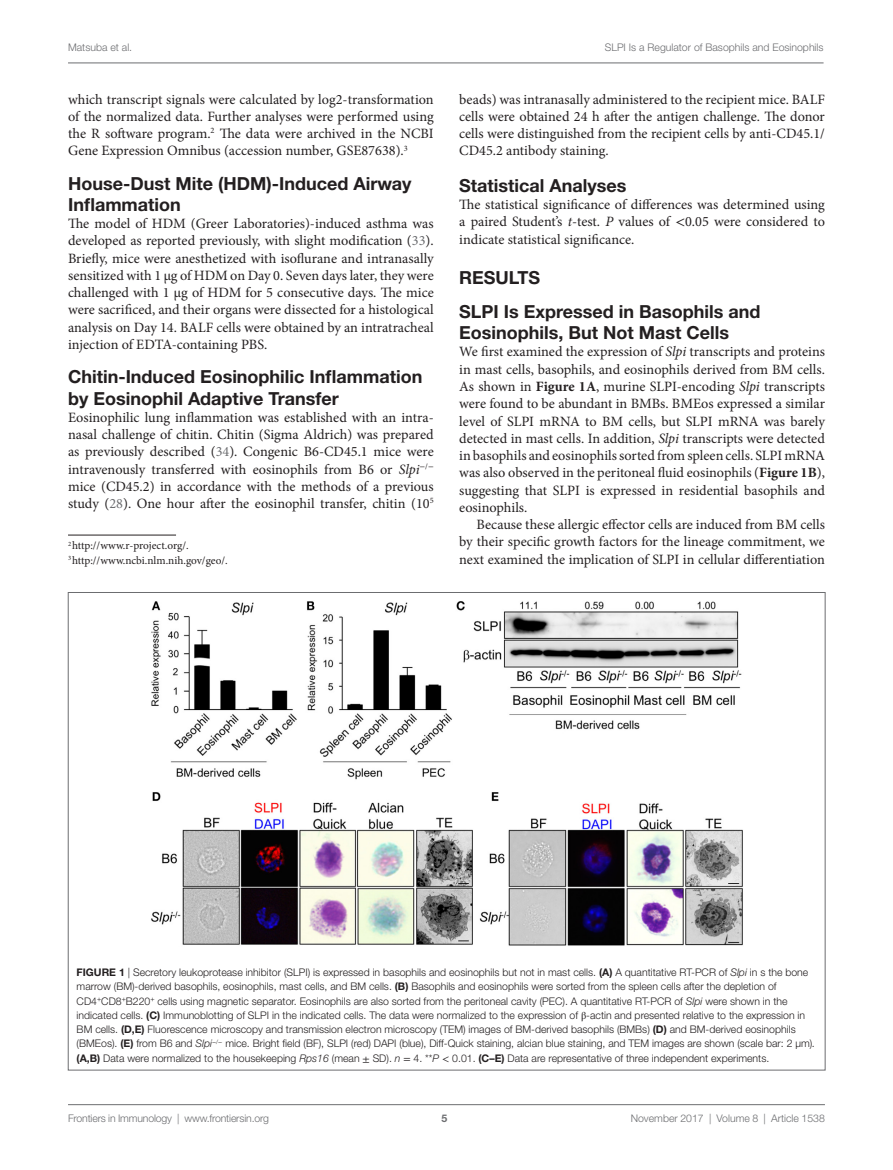
<style>
.page{position:relative;width:893px;height:1170px;background:#fff}
.page>*{position:absolute;margin:0;border:0;box-sizing:border-box;transform-origin:0 0}
.t1{font:700 18px/21px "Helvetica Neue LT Std";color:#231f20}
.t2{font:14.25px/17.2px "Minion Pro";color:#231f20;text-align:justify}
.t3{font:11.25px/14.2px "Minion Pro";letter-spacing:-.01em;color:#231f20}
.t4{font:300 10.5px/14.2px "Helvetica Neue LT Std";color:#231f20}
.t5{font:300 10.5px "Helvetica Neue LT Std";color:#6c6d70}
.t6{font:700 10.5px "Helvetica Neue LT Std";color:#6c6d70}
.s1{color:#6c6d70}
.s2{font-style:italic}
.s3{font-family:"STIX General"}
.s4{font-weight:700}
.s5{font-family:"STIX General";font-weight:400}
</style>
<div class="page">
<img style="left:151px;top:601px;width:592px;height:345px">
<hr style="left:68px;top:1104px;width:757px;height:1px;background:#6c6d70">
<hr style="left:68px;top:63px;width:755px;height:1px;background:#6c6d70">
<hr style="left:68px;top:534px;width:108px;height:1px;background:#231f20">
<p class="t5" style="left:68px;top:41px;width:66px">Matsuba et al.</p>
<p class="t5" style="left:605px;top:41px;width:220px">SLPI Is a Regulator of Basophils and Eosinophils</p>
<p class="t2" style="left:68px;top:90px;width:367px">which transcript signals were calculated by log2-transformation of the normalized data. Further analyses were performed using the R software program.<sup>2</sup> The data were archived in the NCBI Gene Expression Omnibus (accession number, GSE87638).<sup>3</sup></p>
<p class="t1" style="left:68px;top:172px;width:345px">House-Dust Mite (HDM)-Induced Airway<br>Inflammation</p>
<p class="t2" style="left:68px;top:215px;width:367px">The model of HDM (Greer Laboratories)-induced asthma was developed as reported previously, with slight modification (<span class="s1">33</span>).<br>Briefly, mice were anesthetized with isoflurane and intranasally sensitized with 1 µg of HDM on Day 0. Seven days later, they were challenged with 1 µg of HDM for 5 consecutive days. The mice were sacrificed, and their organs were dissected for a histological analysis on Day 14. BALF cells were obtained by an intratracheal injection of EDTA-containing PBS.</p>
<p class="t1" style="left:68px;top:366px;width:356px">Chitin-Induced Eosinophilic Inflammation by Eosinophil Adaptive Transfer</p>
<p class="t2" style="left:68px;top:408px;width:367px">Eosinophilic lung inflammation was established with an intra&shy;nasal challenge of chitin. Chitin (Sigma Aldrich) was prepared as previously described (<span class="s1">34</span>). Congenic B6-CD45.1 mice were intravenously transferred with eosinophils from B6 or <span class="s2">Slpi</span><sup>−</sup><sup>/</sup><sup>− </sup>mice (CD45.2) in accordance with the methods of a previous study (<span class="s1">28</span>). One hour after the eosinophil transfer, chitin (10<sup>5</sup></p>
<p class="t3" style="left:68px;top:538px;width:161px"><sup>2</sup>http://www.r-project.org/.<br><sup>3</sup>http://www.ncbi.nlm.nih.gov/geo/.</p>
<p class="t2" style="left:459px;top:90px;width:367px">beads) was intranasally administered to the recipient mice. BALF cells were obtained 24 h after the antigen challenge. The donor cells were distinguished from the recipient cells by anti-CD45.1/ CD45.2 antibody staining.</p>
<p class="t1" style="left:459px;top:174px;width:169px">Statistical Analyses</p>
<p class="t2" style="left:459px;top:196px;width:367px">The statistical significance of differences was determined using a paired Student’s <span class="s2">t</span>-test. <span class="s2">P</span> values of <span class="s3">&lt;</span>0.05 were considered to indicate statistical significance.</p>
<p class="t1" style="left:459px;top:267px;width:13px">RES</p>
<p class="t1" style="left:459px;top:261px;width:303px;line-height:33.8px;text-indent:36px">ULTS<br>SLPI Is Expressed in Basophils and</p>
<p class="t1" style="left:459px;top:322px;width:271px">Eosinophils, But Not Mast Cells</p>
<p class="t2" style="left:459px;top:343px;width:367px">We first examined the expression of <span class="s2">Slpi</span> transcripts and proteins in mast cells, basophils, and eosinophils derived from BM cells.<br>As shown in <span class="s4">Figure 1A</span>, murine SLPI-encoding <span class="s2">Slpi</span> transcripts were found to be abundant in BMBs. BMEos expressed a similar level of SLPI mRNA to BM cells, but SLPI mRNA was barely detected in mast cells. In addition, <span class="s2">Slpi</span> transcripts were detected in basophils and eosinophils sorted from spleen cells. SLPI mRNA was also observed in the peritoneal fluid eosinophils (<span class="s4">Figure 1B</span>), suggesting that SLPI is expressed in residential basophils and eosinophils.</p>
<p class="t2" style="left:459px;top:516px;width:367px;text-indent:17px">Because these allergic effector cells are induced from BM cells by their specific growth factors for the lineage commitment, we next examined the implication of SLPI in cellular differentiation</p>
<p class="t4" style="left:77px;top:964px;width:740px"><span class="s4">Figure 1</span> | Secretory leukoprotease inhibitor (SLPI) is expressed in basophils and eosinophils but not in mast cells. <span class="s4">(A)</span> A quantitative RT-PCR of <span class="s2">Slpi</span> in s the bone marrow (BM)-derived basophils, eosinophils, mast cells, and BM cells. <span class="s4">(B)</span> Basophils and eosinophils were sorted from the spleen cells after the depletion of CD4<sup>+</sup>CD8<sup>+</sup>B220<sup>+</sup> cells using magnetic separator. Eosinophils are also sorted from the peritoneal cavity (PEC). A quantitative RT-PCR of <span class="s2">Slpi</span> were shown in the indicated cells. <span class="s4">(C)</span> Immunoblotting of SLPI in the indicated cells. The data were normalized to the expression of <span class="s5">β</span>-actin and presented relative to the expression in BM cells. <span class="s4">(D,E)</span> Fluorescence microscopy and transmission electron microscopy (TEM) images of BM-derived basophils (BMBs) <span class="s4">(D)</span> and BM-derived eosinophils (BMEos). <span class="s4">(E)</span> from B6 and <span class="s2">Slpi</span><sup>−</sup><sup>/</sup><sup>−</sup> mice. Bright field (BF), SLPI (red) DAPI (blue), Diff-Quick staining, alcian blue staining, and TEM images are shown (scale bar: 2 µm)<span class="s2">. </span><span class="s4">(A,B)</span> Data were normalized to the housekeeping <span class="s2">Rps16</span> (mean <span class="s5">±</span> SD). <span class="s2">n</span> <span class="s5">=</span> 4. **<span class="s2">P</span> <span class="s5">&lt;</span> 0.01. <span class="s4">(C–E)</span> Data are representative of three independent experiments.</p>
<p class="t5" style="left:68px;top:1111px;width:203px">Frontiers in Immunology | www.frontiersin.org</p>
<p class="t5" style="left:631px;top:1111px;width:196px">November 2017 | Volume 8 | Article 1538</p>
<p class="t6" style="left:441px;top:1111px;width:7px">5</p>
</div>
